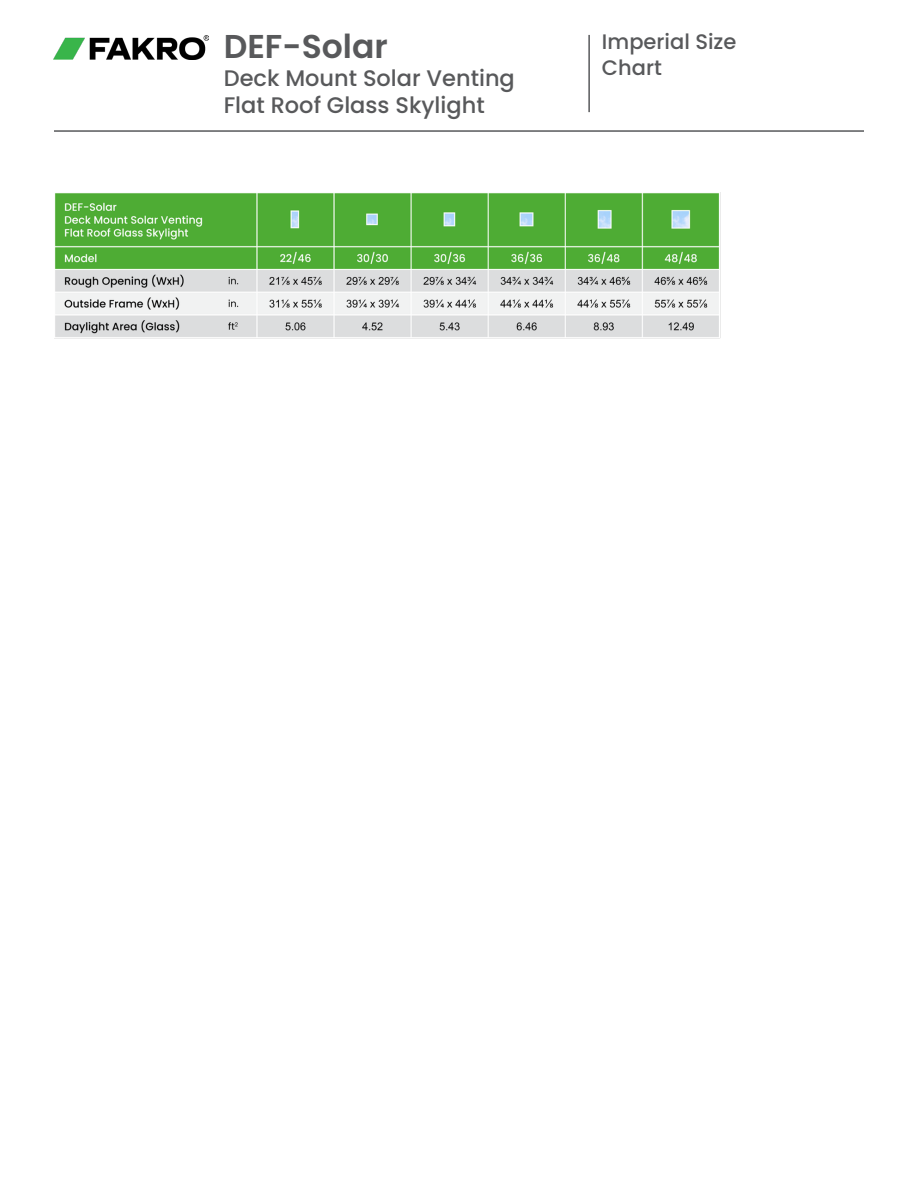
<style>
.page{position:relative;width:918px;height:1188px;background:#fff}
.page>*{position:absolute;margin:0;border:0;box-sizing:border-box;transform-origin:0 0}
.t1{font:600 33px "Poppins";color:#58595b}
.t2{font:500 22.5px/27px "Poppins";color:#58595b}
.t3{font:500 21px/25.2px "Poppins";color:#58595b}
</style>
<div class="page">
<img style="left:54px;top:35px;width:155px;height:25px">
<hr style="left:588px;top:35px;width:2px;height:77px;background:#58595b">
<hr style="left:54px;top:130px;width:810px;height:2px;background:#58595b">
<img style="left:54px;top:192px;width:667px;height:147px">
<h1 class="t1" style="left:224px;top:28px;width:165px">DEF-Solar</h1>
<p class="t2" style="left:224px;top:65px;width:293px">Deck Mount Solar Venting<br>Flat Roof Glass Skylight</p>
<p class="t3" style="left:602px;top:30px;width:136px">Imperial Size<br>Chart</p>
</div>
